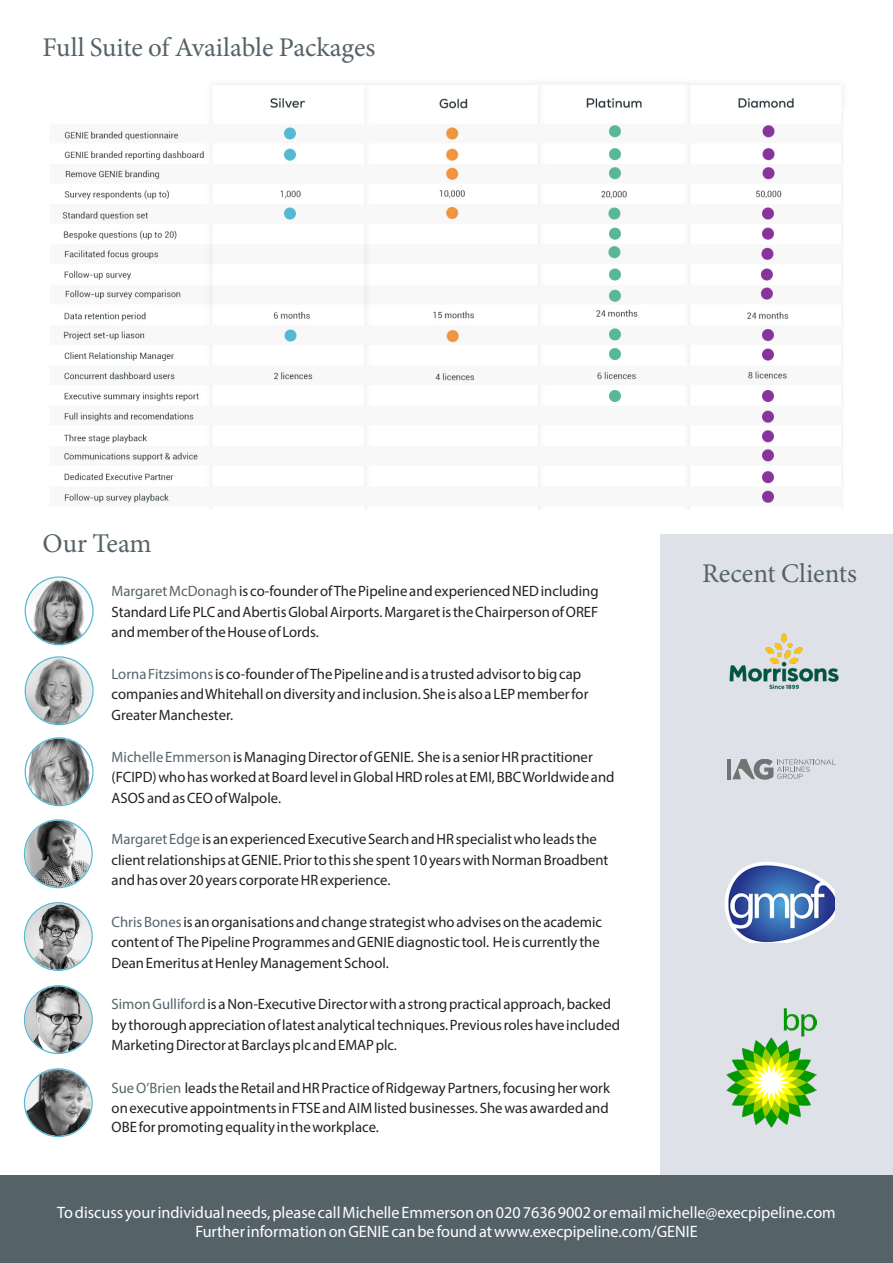
<style>
.page{position:relative;width:893px;height:1263px;background:#fff}
.page>*{position:absolute;margin:0;border:0;box-sizing:border-box;transform-origin:0 0}
.Main_Heading{font:27px "Minion Pro";color:#556369}
.Teaching_Faculty_Bio{font:16.5px/19.8px "Myriad Pro";color:#fff;text-align:center}
.Teaching_Faculty_Bio-2{font:15px/20.4px "Myriad Pro";color:#231f20}
.s1{color:#556369}
</style>
<div class="page">
<div style="left:660px;top:535px;width:233px;height:639px;background:#dee1e8"></div>
<img style="left:26px;top:657px;width:66px;height:67px">
<div style="left:25px;top:656px;width:69px;height:69px;border:1px solid #55b9d3;border-radius:50%"></div>
<img style="left:26px;top:578px;width:66px;height:66px">
<div style="left:25px;top:576px;width:69px;height:69px;border:1px solid #55b9d3;border-radius:50%"></div>
<img style="left:25px;top:903px;width:67px;height:67px;border-radius:33px">
<div style="left:24px;top:902px;width:69px;height:69px;border:1px solid #55b9d3;border-radius:50%"></div>
<img style="left:25px;top:820px;width:67px;height:67px;border-radius:33px">
<div style="left:24px;top:819px;width:69px;height:69px;border:1px solid #55b9d3;border-radius:50%"></div>
<img style="left:26px;top:738px;width:66px;height:67px;border-radius:33px">
<div style="left:25px;top:737px;width:69px;height:69px;border:1px solid #55b9d3;border-radius:50%"></div>
<img style="left:25px;top:986px;width:67px;height:67px;border-radius:33px">
<div style="left:24px;top:985px;width:69px;height:69px;border:1px solid #55b9d3;border-radius:50%"></div>
<div style="left:0;top:1175px;width:893px;height:88px;background:#556369"></div>
<hr style="left:727px;top:759px;width:4px;height:20px;background:#747373">
<svg style="left:732px;top:759px;width:103px;height:21px"></svg>
<img style="left:727px;top:1008px;width:90px;height:120px">
<img style="left:730px;top:633px;width:109px;height:57px">
<img style="left:725px;top:862px;width:109px;height:80px">
<img style="left:25px;top:1069px;width:67px;height:67px;border-radius:33px">
<div style="left:24px;top:1068px;width:69px;height:69px;border:1px solid #55b9d3;border-radius:50%"></div>
<img style="left:62px;top:83px;width:781px;height:427px">
<p class="Main_Heading" style="left:43px;top:30px;width:334px">Full Suite of Available Packages</p>
<p class="Main_Heading" style="left:43px;top:525px;width:111px">Our Team</p>
<p class="Teaching_Faculty_Bio-2" style="left:112px;top:581px;width:489px;text-align:justify"><span class="s1">Margaret McDonagh</span> is co-founder of The Pipeline and experienced NED including Standard Life PLC and Abertis Global Airports. Margaret is the Chairperson of OREF and member of the House of Lords.</p>
<p class="Teaching_Faculty_Bio-2" style="left:112px;top:663px;width:478px"><span class="s1">Lorna Fitzsimons</span> is co-founder of The Pipeline and is a trusted advisor to big cap companies and Whitehall on diversity and inclusion. She is also a LEP member for<br>Greater Manchester.</p>
<p class="Teaching_Faculty_Bio-2" style="left:112px;top:746px;width:504px"><span class="s1">Michelle Emmerson</span>is Managing Director of GENIE. She is a senior HR practitioner (FCIPD) who has worked at Board level in Global HRD roles at EMI, BBC Worldwide and<br>ASOS and as CEO of Walpole.</p>
<p class="Teaching_Faculty_Bio-2" style="left:112px;top:829px;width:498px"><span class="s1">Margaret Edge</span>is an experienced Executive Search and HR specialist who leads the client relationships at GENIE. Prior to this she spent 10 years with Norman Broadbent and has over 20 years corporate HR experience.</p>
<p class="Teaching_Faculty_Bio-2" style="left:112px;top:911px;width:492px"><span class="s1">Chris Bones</span> is an organisations and change strategist who advises on the academic content of The Pipeline Programmes and GENIE diagnostic tool. He is currently the<br>Dean Emeritus at Henley Management School.</p>
<p class="Teaching_Faculty_Bio-2" style="left:112px;top:994px;width:510px"><span class="s1">Simon Gulliford</span>is a Non-Executive Director with a strong practical approach, backed by thorough appreciation of latest analytical techniques. Previous roles have included<br>Marketing Director at Barclays plc and EMAP plc.</p>
<p class="Teaching_Faculty_Bio-2" style="left:112px;top:1078px;width:500px;line-height:19.8px;text-align:justify"><span class="s1">Sue O’Brien</span> leads the Retail and HR Practice of Ridgeway Partners, focusing her work on executive appointments in FTSE and AIM listed businesses. She was awarded and OBE for promoting equality in the workplace.</p>
<p class="Main_Heading" style="left:702px;top:555px;width:157px">Recent Clients</p>
<p class="Teaching_Faculty_Bio" style="left:57px;top:1202px;width:780px">To discuss your individual needs, please call Michelle Emmerson on 020 7636 9002 or email michelle@execpipeline.com<br>Further information on GENIE can be found at www.execpipeline.com/GENIE</p>
</div>
